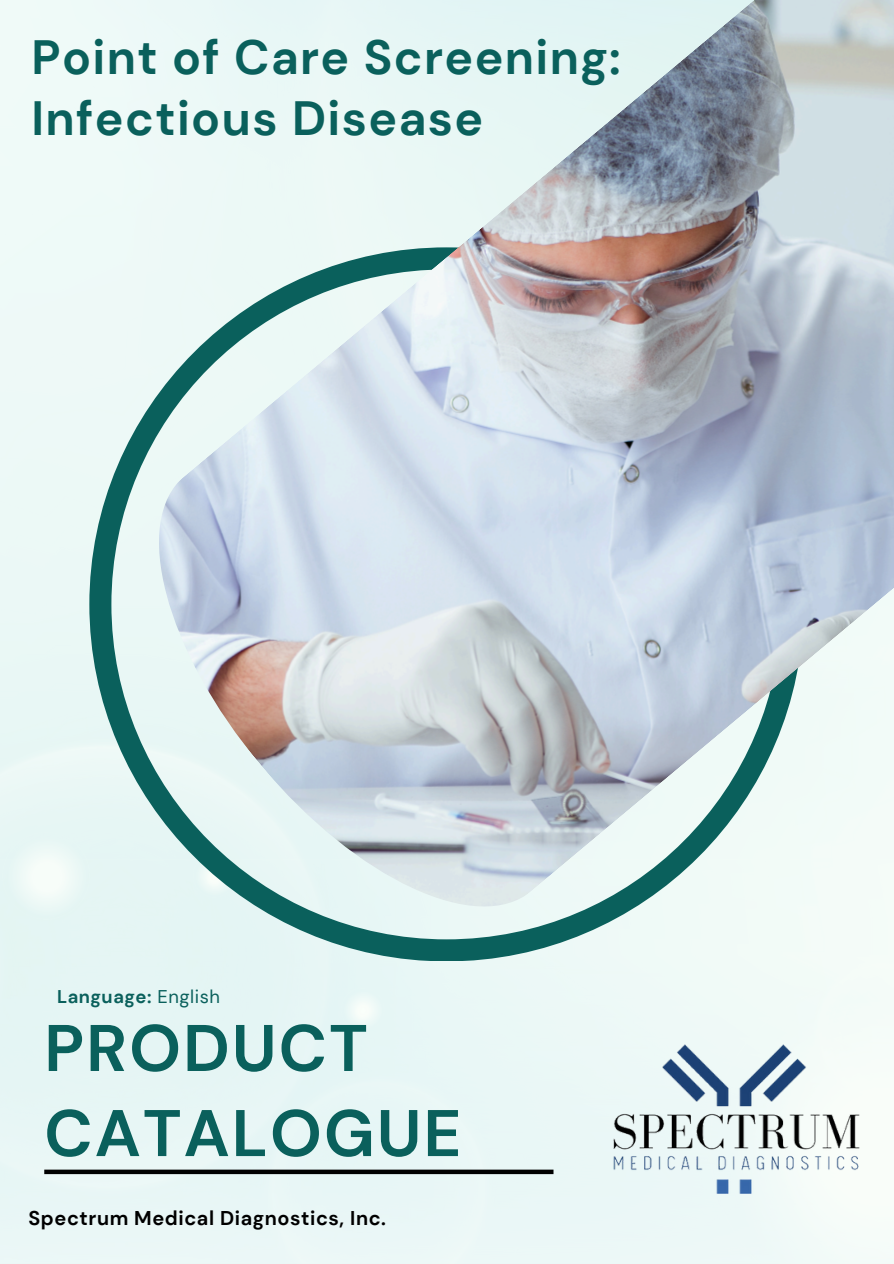
<style>
.page{position:relative;width:894px;height:1264px;background:#fff}
.page>*{position:absolute;margin:0;border:0;box-sizing:border-box;transform-origin:0 0}
.t1{font:700 65.7px/85.1px "DM Sans";letter-spacing:.03em;color:#0a605c}
.t2{font:700 48px/61.8px "DM Sans";letter-spacing:.03em;color:#0a605c}
.t3{font:700 19.95px "DM Sans";letter-spacing:.03em;color:#000}
.t4{font:700 18.45px "DM Sans";letter-spacing:.03em;color:#0a605c}
.s1{font-weight:400}
</style>
<div class="page">
<div style="left:44px;top:1169px;width:509px;height:5px;background:#000"></div>
<svg style="left:89px;top:247px;width:714px;height:714px;fill:#e8f6f5"></svg>
<img style="left:131px;top:0;width:762px;height:935px">
<img style="left:593px;top:976px;width:287px;height:287px">
<h2 class="t2" style="left:31px;top:26px;width:590px">Point of Care Screening:<br>Infectious Disease</h2>
<h1 class="t4" style="left:57px;top:984px;width:164px">Language: <span class="s1">English</span></h1>
<p class="t1" style="left:44px;top:1006px;width:418px">PRODUCT<br>CATALOGUE</p>
<p class="t3" style="left:28px;top:1204px;width:359px">Spectrum Medical Diagnostics, Inc.</p>
</div>
